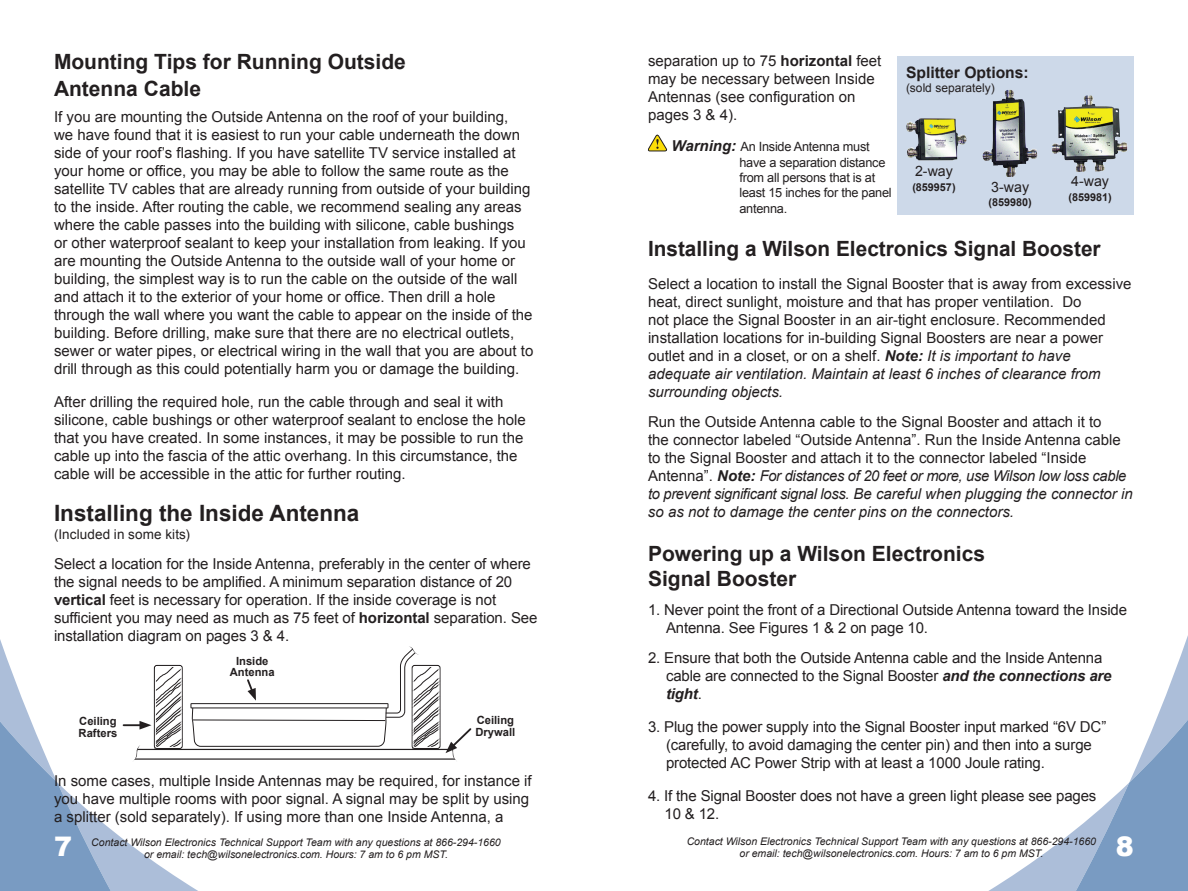
<style>
.page{position:relative;width:1188px;height:891px;background:#fff}
.page>*{position:absolute;margin:0;border:0;box-sizing:border-box;transform-origin:0 0}
.t1{font:900 27px "Arial";color:#fff}
.t2{font:700 22.5px "Arial";color:#231f20}
.t3{font:700 21px/27px "Arial";color:#231f20}
.t4{font:700 15.75px "Arial";color:#231f20}
.t5{font:15px/18px "Arial";color:#231f20}
.t6{font:14.25px "Arial";color:#231f20}
.t7{font:13.5px "Arial";letter-spacing:.01em;color:#231f20}
.t8{font:12.75px/15.3px "Arial";letter-spacing:-.02em;color:#231f20}
.t9{font:12px "Arial";color:#231f20}
.t10{font:700 11.25px/11.2px "Arial";color:#231f20}
.t11{font:700 10.8px "Arial";color:#231f20}
.t12{font:italic 10.5px/12.6px "Arial";color:#231f20;text-align:center}
.s1{font-weight:700}
.s2{font-weight:700;font-style:italic;font-size:15px}
.s3{font-weight:700;font-style:italic}
.s4{font-style:italic}
</style>
<div class="page">
<svg style="left:988px;top:635px;width:200px;height:256px"></svg>
<div style="left:898px;top:56px;width:236px;height:159px;background:#cdd9e9"></div>
<img style="left:982px;top:90px;width:56px;height:87px">
<img style="left:1052px;top:95px;width:76px;height:77px">
<img style="left:906px;top:118px;width:61px;height:42px">
<svg style="left:0;top:639px;width:472px;height:252px"></svg>
<svg style="left:648px;top:134px;width:20px;height:18px"></svg>
<h3 class="t3" style="left:54px;top:48px;width:353px">Mounting Tips for Running Outside<br>Antenna Cable</h3>
<p class="t5" style="left:54px;top:108px;width:481px">If you are mounting the Outside Antenna on the roof of your building,<br>we have found that it is easiest to run your cable underneath the down side of your roof’s flashing. If you have satellite TV service installed at your home or office, you may be able to follow the same route as the satellite TV cables that are already running from outside of your building to the inside. After routing the cable, we recommend sealing any areas where the cable passes into the building with silicone, cable bushings<br>or other waterproof sealant to keep your installation from leaking. If you are mounting the Outside Antenna to the outside wall of your home or building, the simplest way is to run the cable on the outside of the wall and attach it to the exterior of your home or office. Then drill a hole through the wall where you want the cable to appear on the inside of the building. Before drilling, make sure that there are no electrical outlets, sewer or water pipes, or electrical wiring in the wall that you are about to drill through as this could potentially harm you or damage the building.</p>
<p class="t5" style="left:54px;top:393px;width:473px">After drilling the required hole, run the cable through and seal it with silicone, cable bushings or other waterproof sealant to enclose the hole that you have created. In some instances, it may be possible to run the cable up into the fascia of the attic overhang. In this circumstance, the cable will be accessible in the attic for further routing.</p>
<h2 class="t2" style="left:54px;top:498px;width:307px">Installing the Inside Antenna</h2>
<p class="t7" style="left:54px;top:525px;width:137px">(Included in some kits)</p>
<p class="t5" style="left:54px;top:555px;width:485px">Select a location for the Inside Antenna, preferably in the center of where the signal needs to be amplified. A minimum separation distance of 20 <span class="s1">vertical</span> feet is necessary for operation. If the inside coverage is not sufficient you may need as much as 75 feet of <span class="s1">horizontal</span> separation. See installation diagram on pages 3 &amp; 4.</p>
<p class="t10" style="left:230px;top:656px;width:46px;text-align:center">Inside<br>Antenna</p>
<p class="t10" style="left:79px;top:716px;width:40px">Ceiling<br>Rafters</p>
<p class="t10" style="left:475px;top:715px;width:41px">Ceiling<br>Drywall</p>
<p class="t5" style="left:54px;top:772px;width:479px">In some cases, multiple Inside Antennas may be required, for instance if you have multiple rooms with poor signal. A signal may be split by using a splitter (sold separately). If using more than one Inside Antenna, a</p>
<h1 class="t1" style="left:54px;top:832px;width:20px">7</h1>
<p class="t12" style="left:91px;top:836px;width:411px">Contact Wilson Electronics Technical Support Team with any questions at 866-294-1660</p>
<p class="t12" style="left:144px;top:849px;width:305px">or email: tech@wilsonelectronics.com. Hours: 7 am to 6 pm MST.</p>
<p class="t5" style="left:648px;top:52px;width:235px">separation up to 75 <span class="s1">horizontal</span> feet may be necessary between Inside<br>Antennas (see configuration on pages 3 &amp; 4).</p>
<p class="t4" style="left:906px;top:62px;width:124px">Splitter Options:</p>
<p class="t9" style="left:906px;top:80px;width:90px">(sold separately)</p>
<p class="t8" style="left:739px;top:139px;width:154px;text-indent:-68px"><span class="s2">Warning:</span> An Inside Antenna must have a separation distance from all persons that is at least 15 inches for the panel antenna.</p>
<h3 class="t3" style="left:648px;top:236px;width:454px">Installing a Wilson Electronics Signal Booster</h3>
<p class="t5" style="left:648px;top:275px;width:485px">Select a location to install the Signal Booster that is away from excessive heat, direct sunlight, moisture and that has proper ventilation. Do<br>not place the Signal Booster in an air-tight enclosure. Recommended installation locations for in-building Signal Boosters are near a power outlet and in a closet, or on a shelf. <span class="s3">Note:</span> <span class="s4">It is important to have adequate air ventilation. Maintain at least 6 inches of clearance from surrounding objects.</span></p>
<p class="t5" style="left:648px;top:413px;width:486px">Run the Outside Antenna cable to the Signal Booster and attach it to<br>the connector labeled “Outside Antenna”. Run the Inside Antenna cable to the Signal Booster and attach it to the connector labeled “Inside Antenna”. <span class="s3">Note:</span> <span class="s4">For distances of 20 feet or more, use Wilson low loss cable to prevent significant signal loss. Be careful when plugging the connector in so as not to damage the center pins on the connectors.</span></p>
<h3 class="t3" style="left:648px;top:541px;width:339px;line-height:25.2px">Powering up a Wilson Electronics<br>Signal Booster</h3>
<p class="t5" style="left:666px;top:601px;width:463px;text-indent:-18px">1. Never point the front of a Directional Outside Antenna toward the Inside<br>Antenna. See Figures 1 &amp; 2 on page 10.</p>
<p class="t5" style="left:666px;top:649px;width:447px;text-indent:-18px">2. Ensure that both the Outside Antenna cable and the Inside Antenna cable are connected to the Signal Booster <span class="s3">and the connections are tight</span>.</p>
<p class="t5" style="left:666px;top:718px;width:442px;text-indent:-18px">3. Plug the power supply into the Signal Booster input marked “6V DC” (carefully, to avoid damaging the center pin) and then into a surge protected AC Power Strip with at least a 1000 Joule rating.</p>
<p class="t5" style="left:664px;top:787px;width:433px;text-indent:-16px">4. If the Signal Booster does not have a green light please see pages<br>10 &amp; 12.</p>
<p class="t6" style="left:915px;top:162px;width:39px">2-way</p>
<p class="t11" style="left:912px;top:180px;width:45px">(859957)</p>
<p class="t6" style="left:1071px;top:172px;width:39px">4-way</p>
<p class="t11" style="left:1069px;top:190px;width:45px">(859981)</p>
<p class="t6" style="left:991px;top:178px;width:39px">3-way</p>
<p class="t11" style="left:989px;top:195px;width:45px">(859980)</p>
<p class="t12" style="left:687px;top:835px;width:411px">Contact Wilson Electronics Technical Support Team with any questions at 866-294-1660 or email: tech@wilsonelectronics.com. Hours: 7 am to 6 pm MST.</p>
<h1 class="t1" style="left:1116px;top:831px;width:20px">8</h1>
</div>
